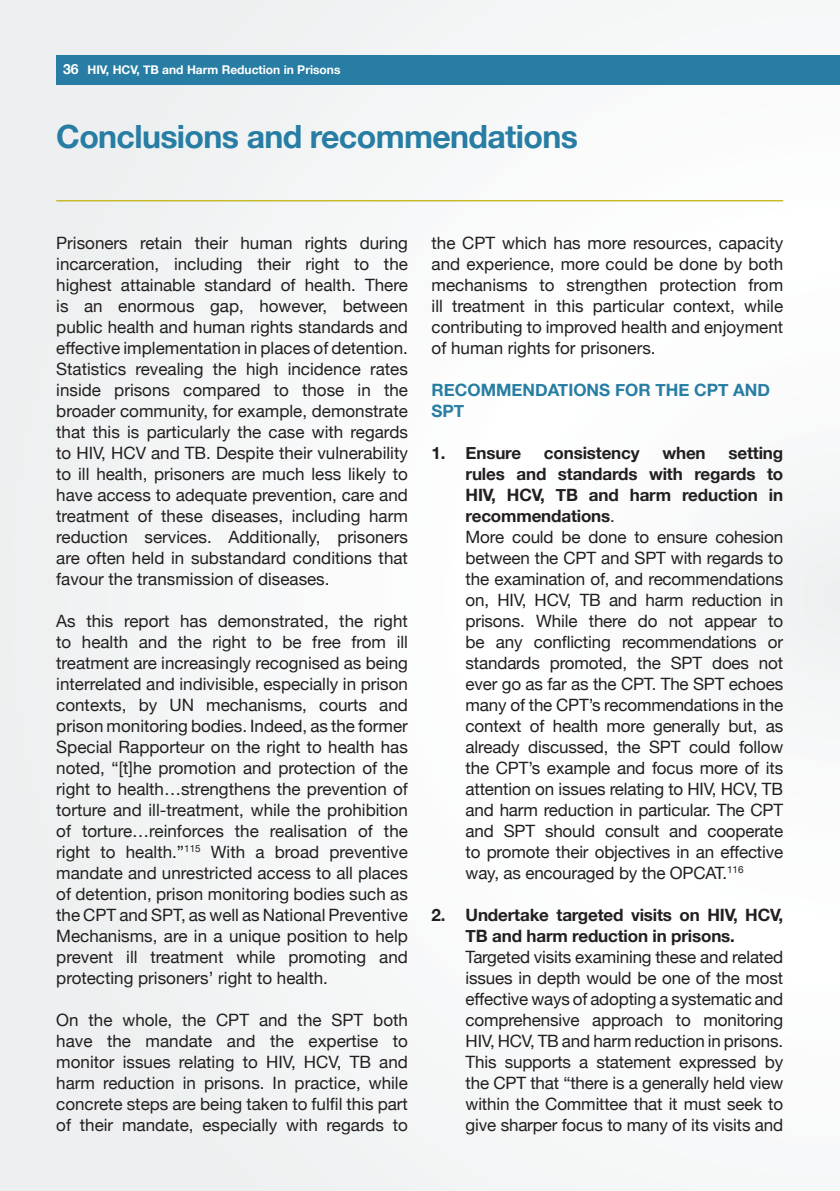
<style>
.page{position:relative;width:840px;height:1191px;background:#fff}
.page>*{position:absolute;margin:0;border:0;box-sizing:border-box;transform-origin:0 0}
.t1{font:700 32px "Helvetica Neue";letter-spacing:-.02em;color:#277da3}
.t2{font:17px/21px "Helvetica Neue";letter-spacing:-.01em;color:#231f20;text-align:justify}
.t3{font:700 17px/21px "Helvetica Neue";letter-spacing:-.01em;color:#231f20}
.t4{font:700 17px "Helvetica Neue";color:#277da3}
.t5{font:700 12px "Helvetica Neue";color:#fff}
.s1{font-size:14px}
.s2{font-weight:700}
</style>
<div class="page">
<div style="left:0;top:0;width:839px;height:1191px;background:#f7f8f9"></div>
<div style="left:56px;top:55px;width:783px;height:29px;background:#277da3"></div>
<hr style="left:56px;top:200px;width:726px;height:1px;background:#c7ba2e">
<p class="t5" style="left:63px;top:60px;width:279px"><span class="s1">36</span> HIV, HCV, TB and Harm Reduction in Prisons</p>
<h1 class="t1" style="left:56px;top:111px;width:523px">Conclusions and recommendations</h1>
<p class="t2" style="left:56px;top:233px;width:353px">Prisoners retain their human rights during incarceration, including their right to the highest attainable standard of health. There is an enormous gap, however, between public health and human rights standards and effective implementation in places of detention.<br>Statistics revealing the high incidence rates inside prisons compared to those in the broader community, for example, demonstrate that this is particularly the case with regards to HIV, HCV and TB. Despite their vulnerability to ill health, prisoners are much less likely to have access to adequate prevention, care and treatment of these diseases, including harm reduction services. Additionally, prisoners are often held in substandard conditions that favour the transmission of diseases.</p>
<p class="t2" style="left:56px;top:611px;width:353px">As this report has demonstrated, the right to health and the right to be free from ill treatment are increasingly recognised as being interrelated and indivisible, especially in prison contexts, by UN mechanisms, courts and prison monitoring bodies. Indeed, as the former Special Rapporteur on the right to health has noted, “[t]he promotion and protection of the right to health…strengthens the prevention of torture and ill-treatment, while the prohibition of torture…reinforces the realisation of the right to health.”<sup>115</sup> With a broad preventive mandate and unrestricted access to all places of detention, prison monitoring bodies such as the CPT and SPT, as well as National Preventive Mechanisms, are in a unique position to help prevent ill treatment while promoting and protecting prisoners’ right to health.</p>
<p class="t2" style="left:56px;top:1010px;width:353px">On the whole, the CPT and the SPT both have the mandate and the expertise to monitor issues relating to HIV, HCV, TB and harm reduction in prisons. In practice, while concrete steps are being taken to fulfil this part of their mandate, especially with regards to</p>
<p class="t2" style="left:431px;top:233px;width:353px">the CPT which has more resources, capacity and experience, more could be done by both mechanisms to strengthen protection from ill treatment in this particular context, while contributing to improved health and enjoyment of human rights for prisoners.</p>
<p class="t4" style="left:431px;top:376px;width:26px">Recommendations</p>
<p class="t4" style="left:614px;top:376px;width:53px">for the</p>
<p class="t4" style="left:693px;top:376px;width:13px">cpt</p>
<p class="t4" style="left:732px;top:376px;width:14px">and</p>
<p class="t4" style="left:431px;top:397px;width:12px">spt</p>
<p class="t3" style="left:431px;top:442px;width:91px">1. Ensure</p>
<p class="t3" style="left:543px;top:442px;width:97px">consistency</p>
<p class="t3" style="left:662px;top:442px;width:45px">when</p>
<p class="t2" style="left:465px;top:443px;width:319px;text-align:left;text-indent:263px"><span class="s2">setting rules and standards with regards to HIV, HCV, TB and harm reduction in recommendations</span>.<br>More could be done to ensure cohesion between the CPT and SPT with regards to the examination of, and recommendations on, HIV, HCV, TB and harm reduction in prisons. While there do not appear to be any conflicting recommendations or standards promoted, the SPT does not ever go as far as the CPT. The SPT echoes many of the CPT’s recommendations in the context of health more generally but, as already discussed, the SPT could follow the CPT’s example and focus more of its attention on issues relating to HIV, HCV, TB and harm reduction in particular. The CPT and SPT should consult and cooperate to promote their objectives in an effective way, as encouraged by the OPCAT.<sup>116</sup></p>
<p class="t3" style="left:465px;top:904px;width:319px;text-indent:-34px">2. Undertake targeted visits on HIV, HCV,<br>TB and harm reduction in prisons.</p>
<p class="t2" style="left:465px;top:947px;width:319px">Targeted visits examining these and related issues in depth would be one of the most effective ways of adopting a systematic and comprehensive approach to monitoring HIV, HCV, TB and harm reduction in prisons.<br>This supports a statement expressed by the CPT that “there is a generally held view within the Committee that it must seek to give sharper focus to many of its visits and</p>
</div>
